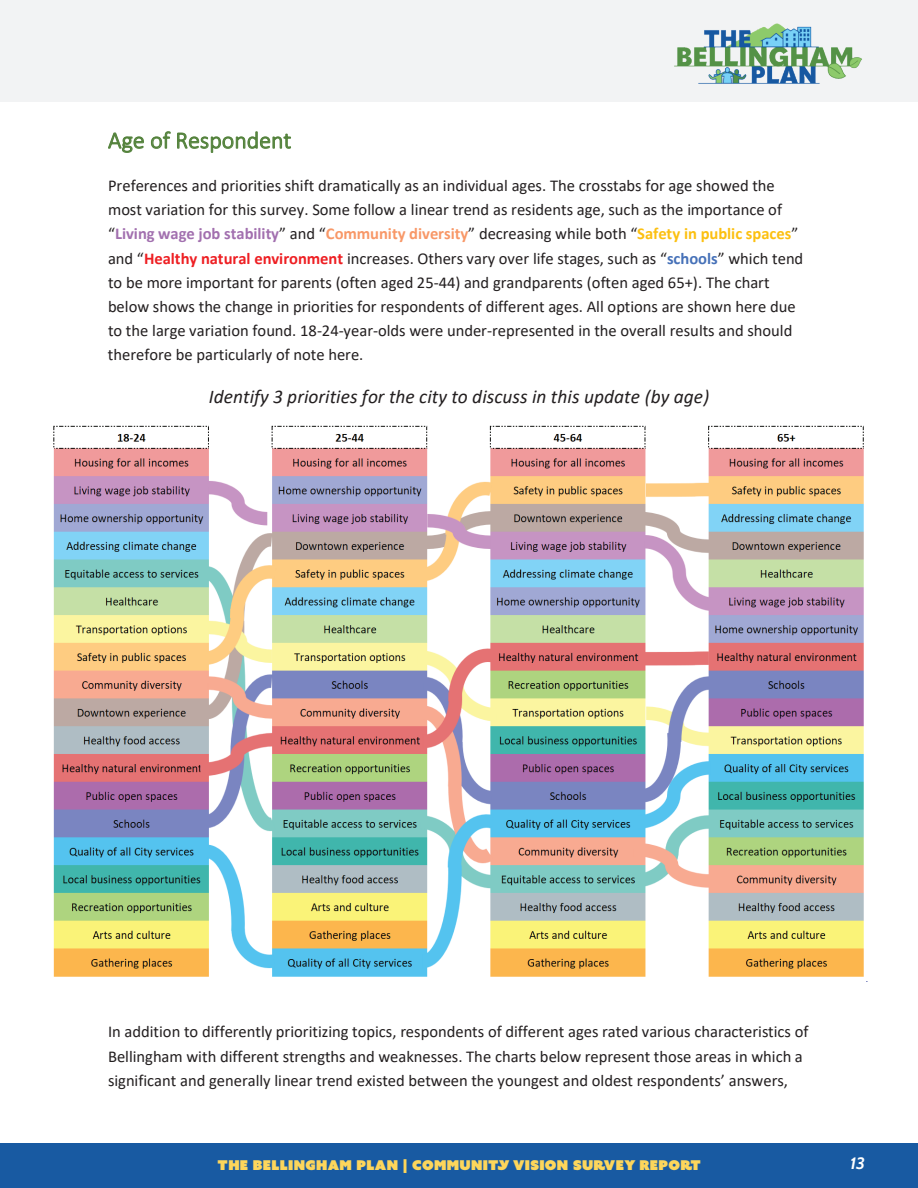
<style>
.page{position:relative;width:918px;height:1188px;background:#fff}
.page>*{position:absolute;margin:0;border:0;box-sizing:border-box;transform-origin:0 0}
.t1{font:300 24px "Calibri";color:#52813a}
.t2{font:italic 19.5px "Calibri";color:#231f20}
.t3{font:16.5px/24.2px "Calibri";color:#231f20}
.t4{font:italic 16.5px "Cabin";color:#fff}
.t5{font:13.5px "Azo Sans Uber";letter-spacing:.025em;color:#fdd65b}
.s1{font-weight:700;color:#a270af}
.s2{font-weight:700;color:#f89868}
.s3{font-weight:700;color:#fcc011}
.s4{font-weight:700;color:#ee1f23}
.s5{font-weight:700;color:#4671b8}
</style>
<div class="page">
<div style="left:0;top:1143px;width:918px;height:45px;background:#185aa2"></div>
<div style="left:0;top:0;width:918px;height:102px;background:#f2f3f4"></div>
<img style="left:674px;top:23px;width:188px;height:61px">
<img style="left:53px;top:425px;width:815px;height:557px">
<h1 class="t1" style="left:108px;top:125px;width:185px">Age of Respondent</h1>
<p class="t3" style="left:108px;top:173px;width:697px">Preferences and priorities shift dramatically as an individual ages. The crosstabs for age showed the most variation for this survey. Some follow a linear trend as residents age, such as the importance of “<span class="s1">Living wage job stability</span>” and “<span class="s2">Community diversity</span>” decreasing while both “<span class="s3">Safety in public spaces</span>” and “<span class="s4">Healthy natural environment</span> increases. Others vary over life stages, such as “<span class="s5">schools</span>” which tend to be more important for parents (often aged 25-44) and grandparents (often aged 65+). The chart below shows the change in priorities for respondents of different ages. All options are shown here due to the large variation found. 18-24-year-olds were under-represented in the overall results and should therefore be particularly of note here.</p>
<p class="t2" style="left:209px;top:383px;width:502px">Identify 3 priorities for the city to discuss in this update (by age)</p>
<p class="t3" style="left:108px;top:1020px;width:702px">In addition to differently prioritizing topics, respondents of different ages rated various characteristics of<br>Bellingham with different strengths and weaknesses. The charts below represent those areas in which a significant and generally linear trend existed between the youngest and oldest respondents’ answers,</p>
<p class="t5" style="left:218px;top:1156px;width:485px">THE BELLINGHAM PLAN | COMMUNITY VISION SURVEY REPORT</p>
<p class="t4" style="left:851px;top:1151px;width:16px">13</p>
</div>
